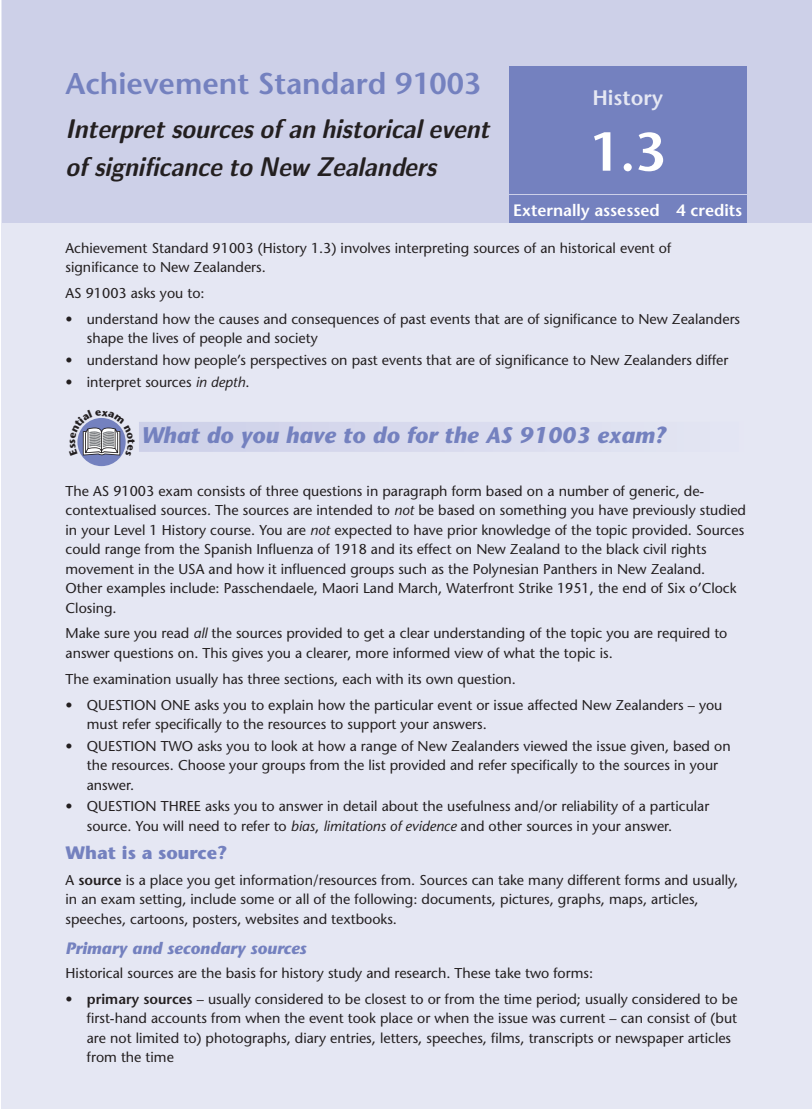
<style>
.page{position:relative;width:812px;height:1109px;background:#fff}
.page>*{position:absolute;margin:0;border:0;box-sizing:border-box;transform-origin:0 0}
.t1{font:600 54px "Stone Sans";color:#fff}
.t2{font:600 30px "Stone Sans";color:#7481bf}
.t3{font:italic 700 27px/37.5px "Nova";color:#231f20}
.t4{font:italic 700 22.5px "Stone Sans";color:#7481bf}
.t5{font:600 21px "Stone Sans";color:#e5e7f3}
.t6{font:700 18px "Stone Sans";color:#7481bf}
.t7{font:italic 700 16.5px "Stone Sans";color:#7481bf}
.t8{font:600 16.5px "Stone Sans";color:#fff}
.t9{font:14.25px/19.5px "Stone Sans";color:#231f20}
.s1{font-weight:600}
.s2{font-style:italic}
</style>
<div class="page">
<div style="left:2px;top:0;width:809px;height:1109px;background:#e5e7f3"></div>
<div style="left:77px;top:418px;width:49px;height:48px;background:#7481bf;border-radius:50%"></div>
<div style="left:139px;top:422px;width:604px;height:30px;background:#d9daed"></div>
<div style="left:2px;top:0;width:809px;height:223px;background:#cdd0e8"></div>
<div style="left:509px;top:66px;width:237px;height:127px;background:#7481bf"></div>
<div style="left:509px;top:195px;width:237px;height:28px;background:#7481bf"></div>
<svg style="left:77px;top:418px;width:49px;height:38px"></svg>
<p class="t2" style="left:66px;top:64px;width:417px">Achievement Standard 91003</p>
<p class="t3" style="left:66px;top:111px;width:425px">Interpret sources of an historical event of significance to New Zealanders</p>
<p class="t5" style="left:592px;top:85px;width:72px">History</p>
<p class="t1" style="left:588px;top:118px;width:79px">1.3</p>
<p class="t8" style="left:513px;top:200px;width:230px">Externally assessed 4 credits</p>
<p class="t9" style="left:66px;top:238px;width:607px">Achievement Standard 91003 (History 1.3) involves interpreting sources of an historical event of significance to New Zealanders.</p>
<p class="t9" style="left:66px;top:283px;width:140px">AS 91003 asks you to:</p>
<p class="t9" style="left:87px;top:309px;width:654px;text-indent:-21px"><span class="s1">•</span> understand how the causes and consequences of past events that are of significance to New Zealanders shape the lives of people and society</p>
<p class="t9" style="left:66px;top:350px;width:664px">• understand how people’s perspectives on past events that are of significance to New Zealanders differ</p>
<p class="t9" style="left:66px;top:372px;width:185px">• interpret sources <span class="s2">in depth</span>.</p>
<p class="t4" style="left:141px;top:421px;width:525px">What do you have to do for the AS 91003 exam?</p>
<p class="t9" style="left:66px;top:481px;width:681px">The AS 91003 exam consists of three questions in paragraph form based on a number of generic, de&shy;contextualised sources. The sources are intended to <span class="s2">not</span> be based on something you have previously studied in your Level 1 History course. You are <span class="s2">not</span> expected to have prior knowledge of the topic provided. Sources could range from the Spanish Influenza of 1918 and its effect on New Zealand to the black civil rights movement in the USA and how it influenced groups such as the Polynesian Panthers in New Zealand.<br>Other examples include: Passchendaele, Maori Land March, Waterfront Strike 1951, the end of Six o’Clock Closing.</p>
<p class="t9" style="left:66px;top:624px;width:663px">Make sure you read <span class="s2">all</span> the sources provided to get a clear understanding of the topic you are required to answer questions on. This gives you a clearer, more informed view of what the topic is.</p>
<p class="t9" style="left:66px;top:669px;width:452px">The examination usually has three sections, each with its own question.</p>
<p class="t9" style="left:87px;top:695px;width:637px;text-indent:-21px">• QUESTION ONE asks you to explain how the particular event or issue affected New Zealanders – you must refer specifically to the resources to support your answers.</p>
<p class="t9" style="left:87px;top:736px;width:645px;text-indent:-21px">• QUESTION TWO asks you to look at how a range of New Zealanders viewed the issue given, based on the resources. Choose your groups from the list provided and refer specifically to the sources in your answer.</p>
<p class="t9" style="left:87px;top:797px;width:624px;text-indent:-21px">• QUESTION THREE asks you to answer in detail about the usefulness and/or reliability of a particular source. You will need to refer to <span class="s2">bias</span>, <span class="s2">limitations of evidence</span> and other sources in your answer.</p>
<p class="t6" style="left:66px;top:841px;width:163px">What is a source?</p>
<p class="t9" style="left:66px;top:870px;width:674px">A <span class="s1">source</span> is a place you get information/resources from. Sources can take many different forms and usually, in an exam setting, include some or all of the following: documents, pictures, graphs, maps, articles, speeches, cartoons, posters, websites and textbooks.</p>
<p class="t7" style="left:66px;top:938px;width:242px">Primary and secondary sources</p>
<p class="t9" style="left:66px;top:963px;width:529px">Historical sources are the basis for history study and research. These take two forms:</p>
<p class="t9" style="left:87px;top:989px;width:652px;text-indent:-21px">• <span class="s1">primary sources</span> – usually considered to be closest to or from the time period; usually considered to be first-hand accounts from when the event took place or when the issue was current – can consist of (but are not limited to) photographs, diary entries, letters, speeches, films, transcripts or newspaper articles from the time</p>
</div>
